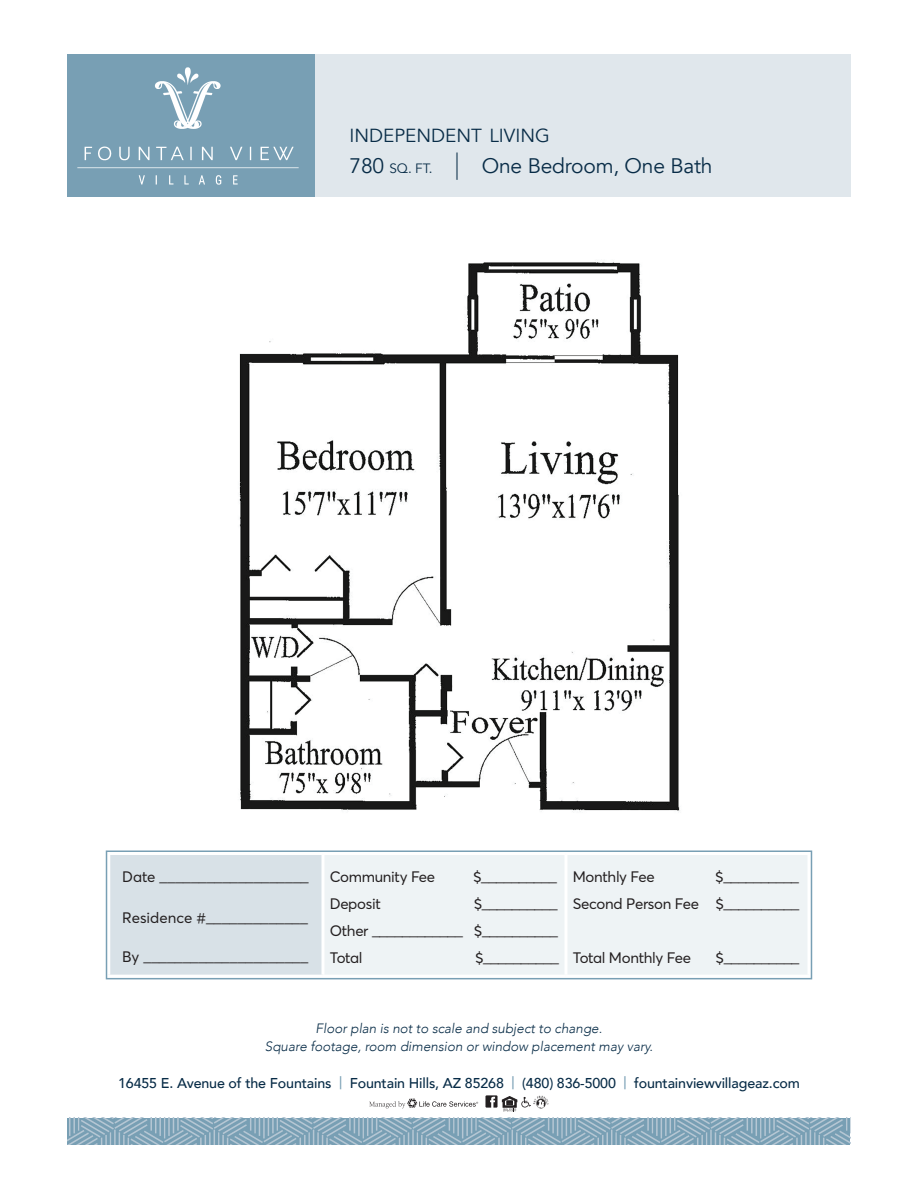
<style>
.page{position:relative;width:918px;height:1188px;background:#fff}
.page>*{position:absolute;margin:0;border:0;box-sizing:border-box;transform-origin:0 0}
.t1{font:21px "Avenir";letter-spacing:-.01em;color:#082c47}
.t2{font:18.9px "Avenir";color:#082c47}
.t3{font:15px/27px "Averta";letter-spacing:-.02em;color:#231f20;text-align:justify}
.t4{font:15px "Averta";color:#231f20}
.t5{font:500 14.25px "Avenir";letter-spacing:-.01em;color:#082c47}
.t6{font:italic 300 13.5px/18px "Avenir";color:#082c47;text-align:center}
.s1{font-size:13.5px}
.s2{font-weight:300;font-size:27.3px}
.s3{font-size:17.1px;color:#789fb4}
</style>
<div class="page">
<div style="left:108px;top:54px;width:742px;height:143px;background:#e0e7ec"></div>
<div style="left:109px;top:854px;width:214px;height:122px;background:#d8e1e7"></div>
<div style="left:325px;top:855px;width:482px;height:120px;background:#eef3f5"></div>
<hr style="left:107px;top:852px;width:216px;height:3px;background:#fff">
<hr style="left:107px;top:855px;width:3px;height:120px;background:#fff">
<hr style="left:107px;top:975px;width:216px;height:3px;background:#fff">
<hr style="left:321px;top:855px;width:3px;height:120px;background:#fff">
<hr style="left:564px;top:855px;width:3px;height:120px;background:#fff">
<div style="left:106px;top:850px;width:706px;height:129px;border:2px solid #789fb4"></div>
<img style="left:68px;top:1118px;width:782px;height:27px">
<svg style="left:369px;top:1099px;width:109px;height:9px"></svg>
<svg style="left:486px;top:1096px;width:45px;height:15px"></svg>
<img style="left:534px;top:1095px;width:15px;height:13px">
<div style="left:68px;top:54px;width:247px;height:143px;background:#789fb4"></div>
<img style="left:77px;top:67px;width:222px;height:118px">
<img style="left:239px;top:262px;width:441px;height:550px">
<p class="t2" style="left:350px;top:124px;width:202px">INDEPENDENT LIVING</p>
<h1 class="t1" style="left:350px;top:154px;width:365px">780 <span class="s1">SQ. FT.</span> <span class="s2">|</span> One Bedroom, One Bath</h1>
<p class="t3" style="left:122px;top:863px;width:188px">Date ___________________</p>
<p class="t4" style="left:122px;top:907px;width:187px">Residence #_____________</p>
<p class="t3" style="left:122px;top:943px;width:188px">By _____________________</p>
<p class="t3" style="left:330px;top:862px;width:107px">Community Fee</p>
<p class="t3" style="left:473px;top:862px;width:85px">$__________</p>
<p class="t3" style="left:330px;top:889px;width:53px">Deposit</p>
<p class="t3" style="left:330px;top:889px;width:230px;text-indent:144px">$__________ Other ____________ $__________ Total</p>
<p class="t3" style="left:475px;top:943px;width:85px">$__________</p>
<p class="t3" style="left:573px;top:862px;width:228px;text-align:right">$__________<br>Second Person Fee $__________</p>
<p class="t3" style="left:573px;top:862px;width:84px">Monthly Fee</p>
<p class="t3" style="left:573px;top:943px;width:120px">Total Monthly Fee</p>
<p class="t3" style="left:716px;top:943px;width:85px">$__________</p>
<p class="t6" style="left:265px;top:1019px;width:390px">Floor plan is not to scale and subject to change.<br>Square footage, room dimension or window placement may vary.</p>
<p class="t5" style="left:118px;top:1070px;width:683px">16455 E. Avenue of the Fountains <span class="s3">|</span> Fountain Hills, AZ 85268 <span class="s3">|</span> (480) 836-5000 <span class="s3">|</span> fountainviewvillageaz.com</p>
</div>
